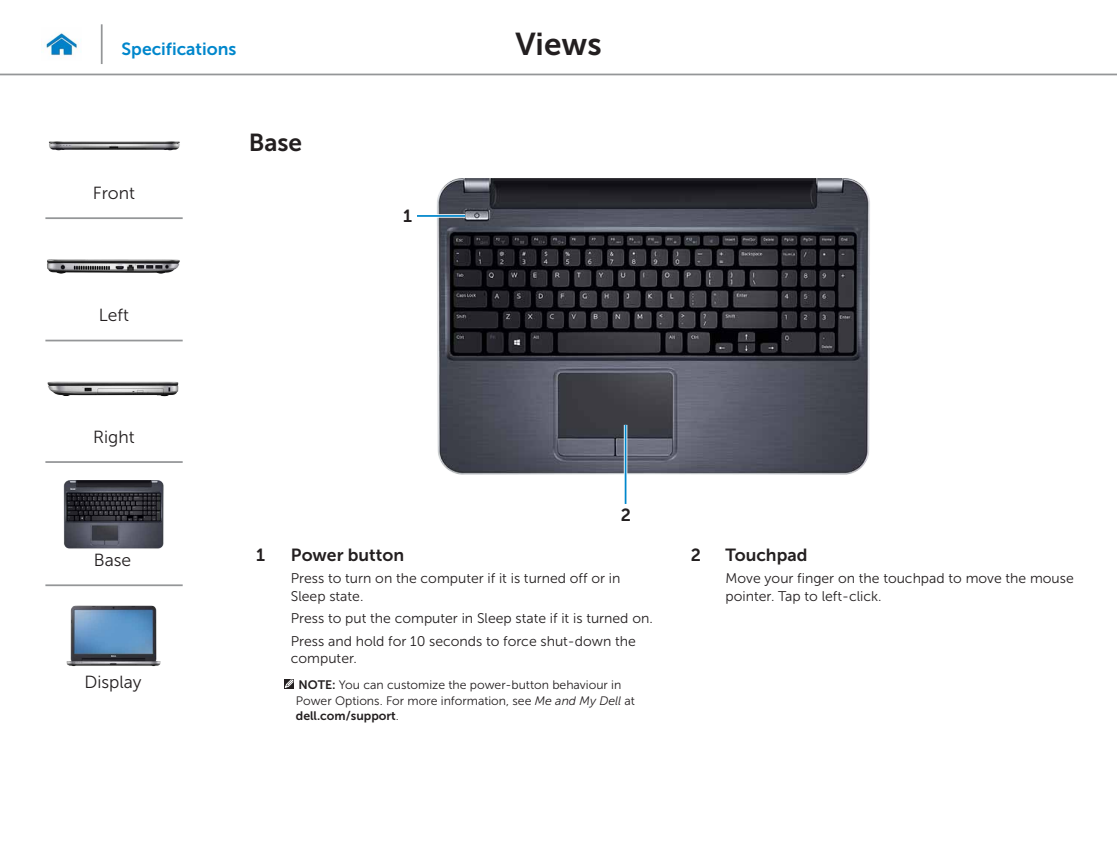
<style>
.page{position:relative;width:1117px;height:844px;background:#fff}
.page>*{position:absolute;margin:0;border:0;box-sizing:border-box;transform-origin:0 0}
.t1{font:31.5px "Museo Sans For Dell 700";color:#231f20}
.Head2{font:24.5px "Museo Sans For Dell 700";color:#231f20}
.t2{font:17.5px "Museo Sans For Dell 300";color:#231f20}
.Callout_Head{font:17.5px "Museo Sans For Dell 700";color:#231f20}
.t3{font:17.5px "Museo Sans For Dell 700";color:#0087cc}
.Callout-L{font:17.5px "Museo Sans For Dell 700";color:#231f20}
.Callout_description{font:14px/17.5px "Museo Sans For Dell 300";color:#231f20}
.Note{font:12.25px/15.8px "Museo Sans For Dell 300";color:#231f20}
.s1{font-family:"Museo Sans For Dell 700"}
.s2{font-style:italic}
</style>
<div class="page">
<hr style="left:0;top:74px;width:1116px;height:1px;background:#949698">
<img style="left:46px;top:33px;width:33px;height:26px">
<svg style="left:284px;top:679px;width:9px;height:9px"></svg>
<svg style="left:285px;top:679px;width:8px;height:8px"></svg>
<img style="left:437px;top:178px;width:433px;height:297px">
<svg style="left:437px;top:214px;width:28px;height:4px"></svg>
<hr style="left:417px;top:215px;width:48px;height:2px;background:#0087cc">
<svg style="left:623px;top:425px;width:4px;height:79px"></svg>
<hr style="left:624px;top:425px;width:2px;height:79px;background:#0087cc">
<hr style="left:101px;top:24px;width:2px;height:40px;background:#949698">
<img style="left:48px;top:141px;width:132px;height:10px">
<img style="left:47px;top:259px;width:133px;height:15px">
<img style="left:47px;top:381px;width:132px;height:16px">
<img style="left:64px;top:480px;width:100px;height:69px">
<img style="left:66px;top:605px;width:95px;height:62px">
<hr style="left:45px;top:217px;width:138px;height:2px;background:#949698">
<hr style="left:45px;top:339px;width:138px;height:2px;background:#949698">
<hr style="left:45px;top:461px;width:138px;height:2px;background:#949698">
<hr style="left:45px;top:584px;width:138px;height:2px;background:#949698">
<p class="t3" style="left:122px;top:39px;width:116px">Specifications</p>
<h1 class="t1" style="left:515px;top:26px;width:88px">Views</h1>
<p class="t2" style="left:93px;top:183px;width:44px">Front</p>
<p class="t2" style="left:99px;top:305px;width:32px">Left</p>
<p class="Head2" style="left:249px;top:128px;width:55px">Base</p>
<p class="Callout-L" style="left:403px;top:206px;width:10px">1</p>
<p class="t2" style="left:93px;top:428px;width:43px">Right</p>
<p class="t2" style="left:94px;top:550px;width:39px">Base</p>
<p class="t2" style="left:84px;top:672px;width:59px">Display</p>
<p class="Callout-L" style="left:620px;top:505px;width:12px">2</p>
<p class="Callout_Head" style="left:256px;top:544px;width:10px">1</p>
<p class="Callout_Head" style="left:291px;top:544px;width:115px">Power button</p>
<p class="Callout_description" style="left:291px;top:569px;width:331px">Press to turn on the computer if it is turned off or in<br>Sleep state.</p>
<p class="Callout_description" style="left:291px;top:609px;width:363px">Press to put the computer in Sleep state if it is turned on.</p>
<p class="Callout_description" style="left:291px;top:632px;width:346px">Press and hold for 10 seconds to force shut‑down the computer.</p>
<p class="Note" style="left:296px;top:676px;width:340px"><span class="s1">NOTE:</span> You can customize the power‑button behaviour in<br>Power Options. For more information, see <span class="s2">Me and My Dell</span> at <span class="s1">dell.com/support</span>.</p>
<p class="Callout_Head" style="left:690px;top:544px;width:12px">2</p>
<p class="Callout_Head" style="left:725px;top:544px;width:83px">Touchpad</p>
<p class="Callout_description" style="left:725px;top:569px;width:349px">Move your finger on the touchpad to move the mouse pointer. Tap to left‑click.</p>
</div>
